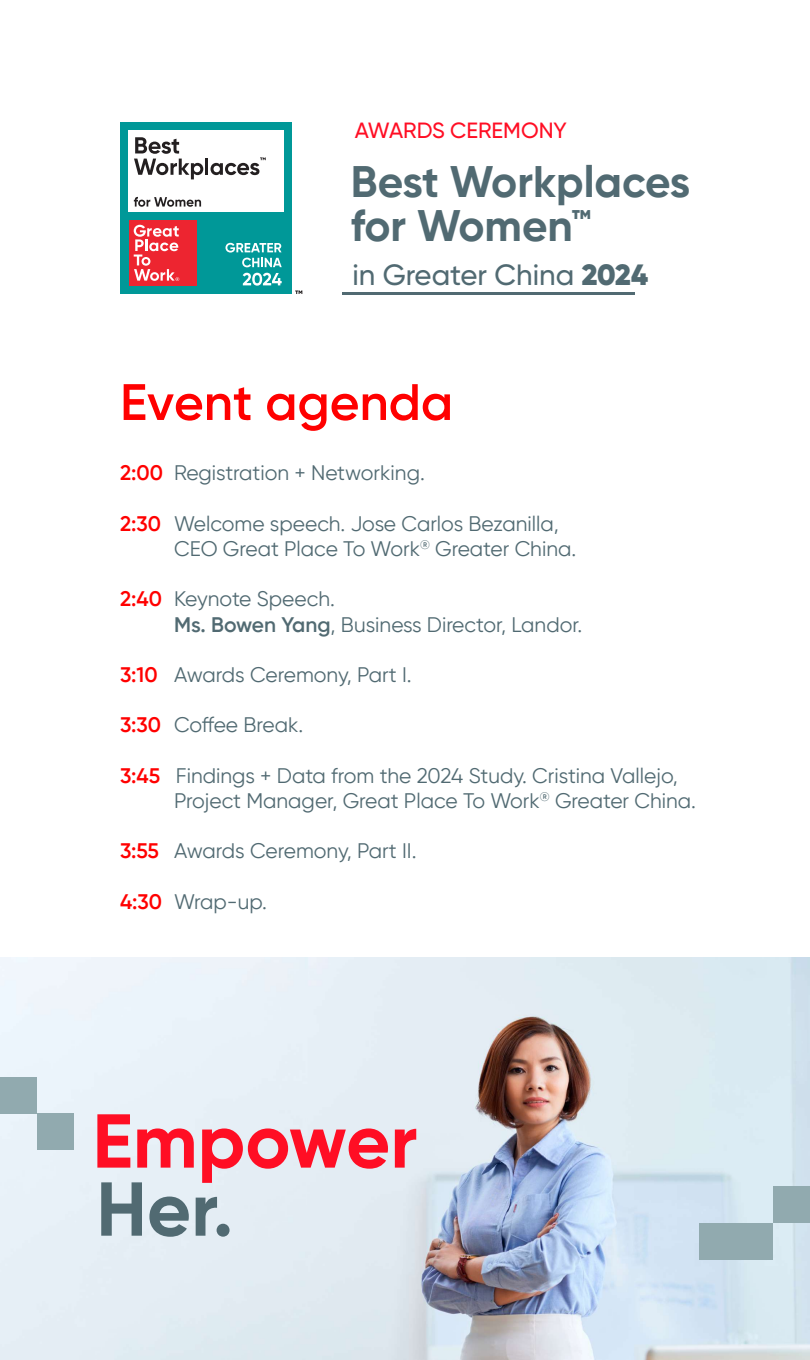
<style>
.page{position:relative;width:810px;height:1360px;background:#fff}
.page>*{position:absolute;margin:0;border:0;box-sizing:border-box;transform-origin:0 0}
.t1{font:600 51.15px "Gilroy";color:#f00}
.t2{font:700 44.03px/44.4px "Gilroy";color:#516a72}
.t3{font:500 29.33px "Gilroy";color:#516a72}
.t4{font:500 22.05px "Gilroy";color:#ff0e24}
.t5{font:21px/25.2px "Gilroy";color:#516a72}
.s1{font-weight:900}
.s2{font-weight:600;color:#f00}
.s3{font-weight:600}
</style>
<div class="page">
<img style="left:0;top:957px;width:810px;height:402px">
<div style="left:0;top:1076px;width:37px;height:37px;background:#91aaaf"></div>
<div style="left:37px;top:1112px;width:37px;height:37px;background:#91aaaf"></div>
<div style="left:699px;top:1223px;width:74px;height:37px;background:#91aaaf"></div>
<div style="left:773px;top:1186px;width:37px;height:37px;background:#91aaaf"></div>
<hr style="left:342px;top:292px;width:293px;height:2px;background:#516a72">
<svg style="left:97px;top:1114px;width:33px;height:53px;background:#f75768"></svg>
<svg style="left:137px;top:1128px;width:57px;height:39px;background:#f46979"></svg>
<svg style="left:202px;top:1128px;width:186px;height:54px;background:#ef8c99"></svg>
<svg style="left:395px;top:1128px;width:21px;height:39px"></svg>
<svg style="left:101px;top:1182px;width:41px;height:53px;background:#8c9fa6"></svg>
<svg style="left:149px;top:1196px;width:40px;height:40px;background:#899ca3"></svg>
<svg style="left:196px;top:1196px;width:34px;height:40px"></svg>
<div style="left:120px;top:123px;width:171px;height:171px;background:#009898"></div>
<div style="left:128px;top:131px;width:155px;height:81px;background:#fff"></div>
<svg style="left:134px;top:137px;width:69px;height:42px"></svg>
<hr style="left:205px;top:158px;width:3px;height:17px;background:#231f20">
<svg style="left:211px;top:157px;width:55px;height:18px"></svg>
<svg style="left:134px;top:197px;width:67px;height:10px"></svg>
<svg style="left:225px;top:243px;width:57px;height:9px"></svg>
<svg style="left:242px;top:258px;width:40px;height:9px"></svg>
<svg style="left:243px;top:273px;width:39px;height:13px"></svg>
<div style="left:129px;top:220px;width:67px;height:66px;background:#ed2530"></div>
<svg style="left:134px;top:225px;width:45px;height:56px"></svg>
<svg style="left:295px;top:290px;width:7px;height:4px"></svg>
<p class="t4" style="left:355px;top:117px;width:214px">AWARDS CEREMONY</p>
<h2 class="t2" style="left:351px;top:159px;width:341px">Best Workplaces for Women™</h2>
<h3 class="t3" style="left:352px;top:257px;width:297px">in Greater China <span class="s1">2024</span></h3>
<h1 class="t1" style="left:120px;top:370px;width:335px">Event agenda</h1>
<p class="t5" style="left:120px;top:460px;width:306px"><span class="s2">2:00</span> Registration + Networking.</p>
<p class="t5" style="left:174px;top:510px;width:404px;text-indent:-54px"><span class="s2">2:30</span> Welcome speech. Jose Carlos Bezanilla,<br>CEO Great Place To Work<sup>®</sup> Greater China.</p>
<p class="t5" style="left:174px;top:586px;width:410px;text-indent:-54px"><span class="s2">2:40</span> Keynote Speech.<br><span class="s3">Ms. Bowen Yang</span>, Business Director, Landor.</p>
<p class="t5" style="left:120px;top:662px;width:293px"><span class="s2">3:10</span> Awards Ceremony, Part I.</p>
<p class="t5" style="left:120px;top:712px;width:185px"><span class="s2">3:30</span> Coffee Break.</p>
<p class="t5" style="left:174px;top:762px;width:524px;text-indent:-54px"><span class="s2">3:45</span> Findings + Data from the 2024 Study. Cristina Vallejo,<br>Project Manager, Great Place To Work<sup>®</sup> Greater China.</p>
<p class="t5" style="left:120px;top:838px;width:298px"><span class="s2">3:55</span> Awards Ceremony, Part II.</p>
<p class="t5" style="left:120px;top:888px;width:148px"><span class="s2">4:30</span> Wrap-up.</p>
</div>
